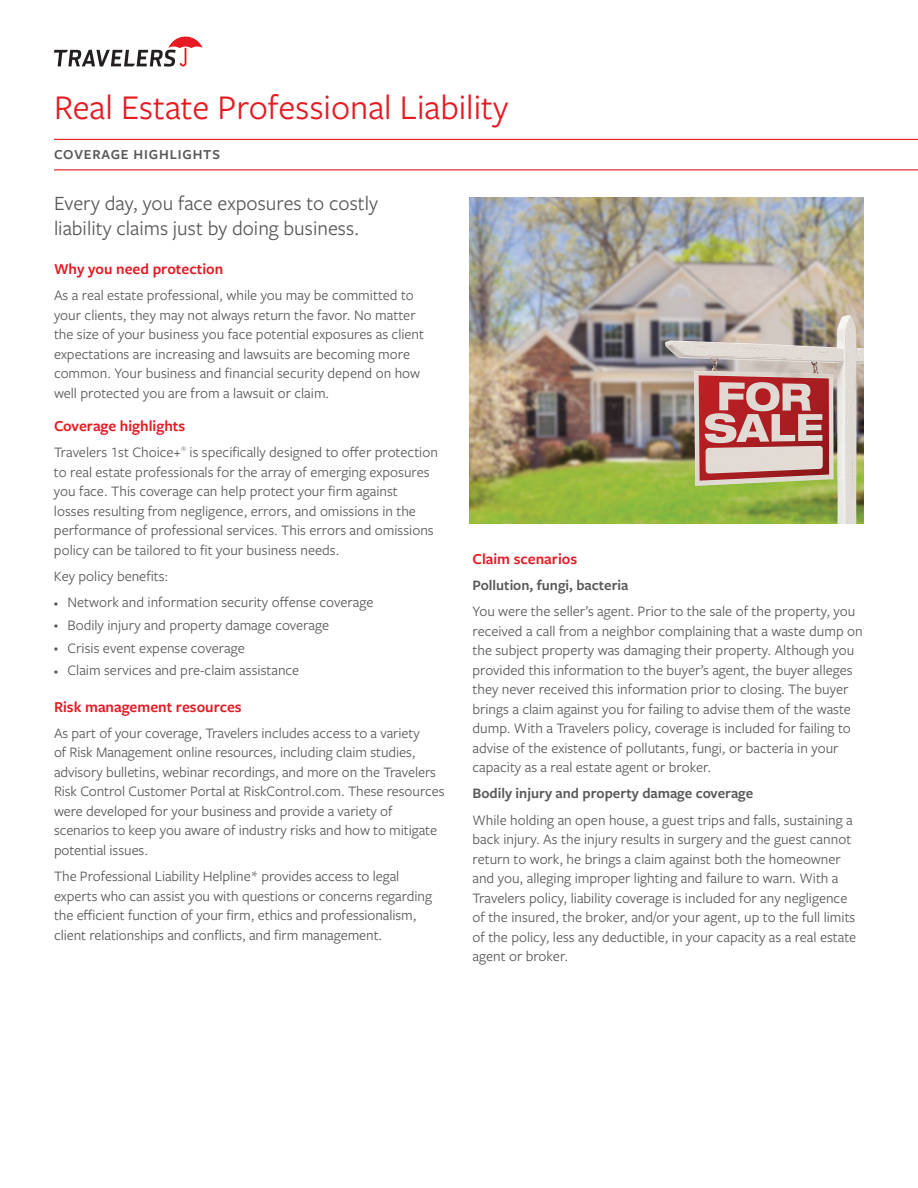
<style>
.page{position:relative;width:918px;height:1188px;background:#fff}
.page>*{position:absolute;margin:0;border:0;box-sizing:border-box;transform-origin:0 0}
.t1{font:36px "Freight Sans Pro";color:#e51a23}
.t2{font:21px/25.2px "Freight Sans Pro";color:#57585a}
.t3{font:600 15.75px "Freight Sans Pro";color:#e51a23}
.t4{font:15px/19.5px "Freight Sans Pro";color:#57585a}
.t5{font:600 15px "Freight Sans Pro";color:#57585a}
.t6{font:600 14.25px "Freight Sans Pro";letter-spacing:.06em;color:#57585a}
.s1{font-size:8.55px}
</style>
<div class="page">
<svg style="left:54px;top:37px;width:149px;height:30px"></svg>
<hr style="left:54px;top:139px;width:864px;height:1px;background:#e51a23">
<hr style="left:54px;top:169px;width:864px;height:1px;background:#e51a23">
<img style="left:469px;top:198px;width:395px;height:326px">
<h1 class="t1" style="left:54px;top:83px;width:456px">Real Estate Professional Liability</h1>
<h2 class="t6" style="left:54px;top:145px;width:168px">COVERAGE HIGHLIGHTS</h2>
<p class="t2" style="left:54px;top:190px;width:326px">Every day, you face exposures to costly liability claims just by doing business.</p>
<h3 class="t3" style="left:54px;top:258px;width:171px">Why you need protection</h3>
<p class="t4" style="left:54px;top:285px;width:372px">As a real estate professional, while you may be committed to your clients, they may not always return the favor. No matter the size of your business you face potential exposures as client expectations are increasing and lawsuits are becoming more common. Your business and financial security depend on how well protected you are from a lawsuit or claim.</p>
<h3 class="t3" style="left:54px;top:415px;width:133px">Coverage highlights</h3>
<p class="t4" style="left:54px;top:442px;width:385px">Travelers 1st Choice+<sup>®</sup> is specifically designed to offer protection to real estate professionals for the array of emerging exposures you face. This coverage can help protect your firm against<br>losses resulting from negligence, errors, and omissions in the performance of professional services. This errors and omissions policy can be tailored to fit your business needs.</p>
<p class="t4" style="left:54px;top:566px;width:116px">Key policy benefits:</p>
<p class="t4" style="left:54px;top:592px;width:321px"><span class="s1">•</span> Network and information security offense coverage</p>
<p class="t4" style="left:54px;top:615px;width:277px"><span class="s1">•</span> Bodily injury and property damage coverage</p>
<p class="t4" style="left:54px;top:637px;width:192px"><span class="s1">•</span> Crisis event expense coverage</p>
<p class="t4" style="left:54px;top:660px;width:247px"><span class="s1">•</span> Claim services and pre-claim assistance</p>
<h3 class="t3" style="left:54px;top:696px;width:189px">Risk management resources</h3>
<p class="t4" style="left:54px;top:723px;width:392px">As part of your coverage, Travelers includes access to a variety<br>of Risk Management online resources, including claim studies, advisory bulletins, webinar recordings, and more on the Travelers Risk Control Customer Portal at RiskControl.com. These resources were developed for your business and provide a variety of scenarios to keep you aware of industry risks and how to mitigate potential issues.</p>
<p class="t4" style="left:54px;top:866px;width:380px">The Professional Liability Helpline* provides access to legal experts who can assist you with questions or concerns regarding the efficient function of your firm, ethics and professionalism, client relationships and conflicts, and firm management.</p>
<h3 class="t3" style="left:472px;top:548px;width:106px">Claim scenarios</h3>
<h4 class="t5" style="left:472px;top:575px;width:157px">Pollution, fungi, bacteria</h4>
<p class="t4" style="left:472px;top:601px;width:392px">You were the seller’s agent. Prior to the sale of the property, you received a call from a neighbor complaining that a waste dump on the subject property was damaging their property. Although you provided this information to the buyer’s agent, the buyer alleges they never received this information prior to closing. The buyer brings a claim against you for failing to advise them of the waste dump. With a Travelers policy, coverage is included for failing to advise of the existence of pollutants, fungi, or bacteria in your capacity as a real estate agent or broker.</p>
<h4 class="t5" style="left:472px;top:783px;width:282px">Bodily injury and property damage coverage</h4>
<p class="t4" style="left:472px;top:809px;width:385px">While holding an open house, a guest trips and falls, sustaining a back injury. As the injury results in surgery and the guest cannot return to work, he brings a claim against both the homeowner and you, alleging improper lighting and failure to warn. With a Travelers policy, liability coverage is included for any negligence of the insured, the broker, and/or your agent, up to the full limits of the policy, less any deductible, in your capacity as a real estate agent or broker.</p>
</div>
